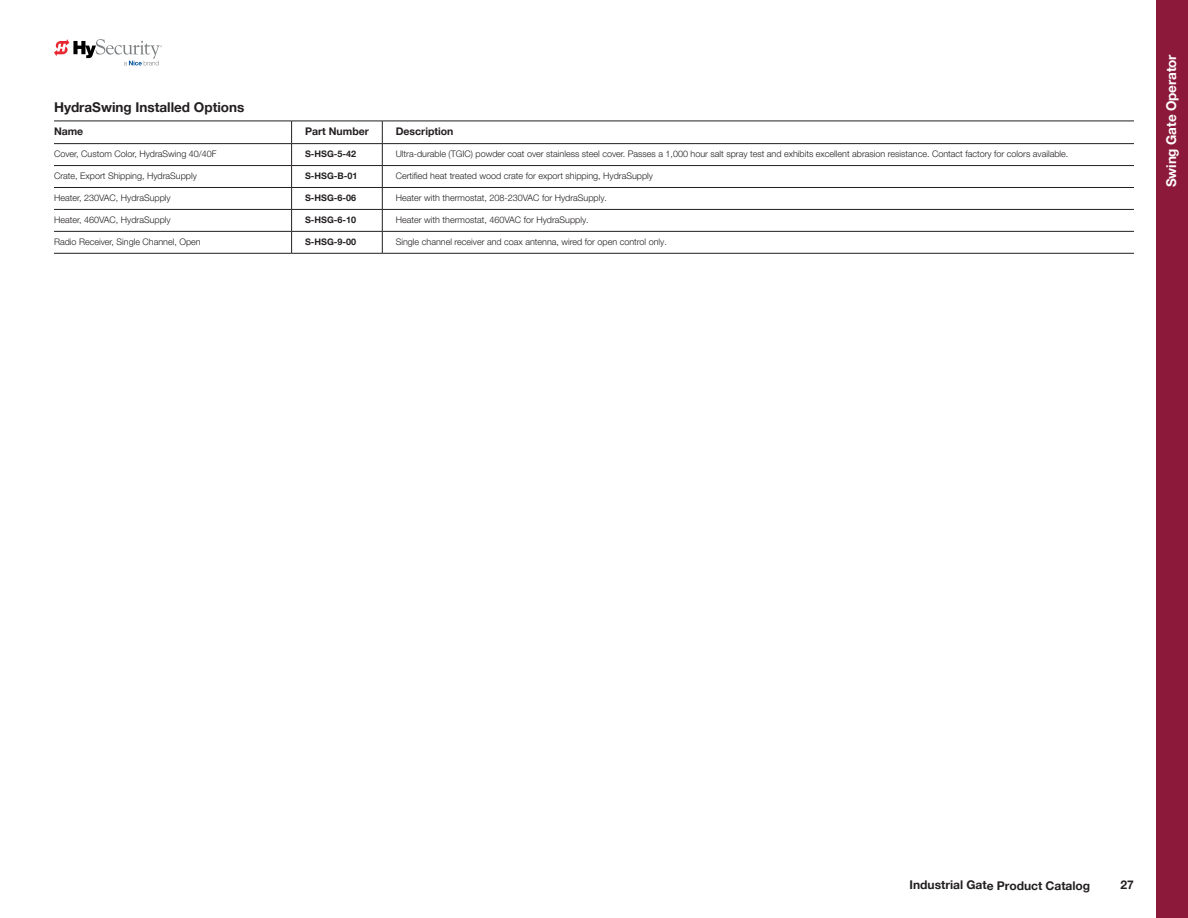
<style>
.page{position:relative;width:1188px;height:918px;background:#fff}
.page>*{position:absolute;margin:0;border:0;box-sizing:border-box;transform-origin:0 0}
.t1{font:700 13.5px "Helvetica Neue LT Pro";color:#231f20}
.t2{font:700 13.5px "Helvetica Neue LT Pro";letter-spacing:-.01em;color:#fff}
.t3{font:700 12px "Helvetica Neue LT Pro";letter-spacing:-.005em;color:#231f20}
.t4{font:700 10.5px "Helvetica Neue LT Pro";color:#231f20}
.t5{font:300 9px "Helvetica Neue LT Pro";color:#231f20}
.t6{font:700 9px "Helvetica Neue LT Pro";color:#231f20}
</style>
<div class="page">
<svg style="left:54px;top:39px;width:108px;height:26px"></svg>
<hr style="left:54px;top:121px;width:238px;height:1px;background:#231f20">
<hr style="left:292px;top:121px;width:90px;height:1px;background:#231f20">
<hr style="left:382px;top:121px;width:752px;height:1px;background:#231f20">
<hr style="left:54px;top:143px;width:238px;height:1px;background:#231f20">
<hr style="left:292px;top:143px;width:90px;height:1px;background:#231f20">
<hr style="left:382px;top:143px;width:752px;height:1px;background:#231f20">
<hr style="left:54px;top:165px;width:238px;height:1px;background:#231f20">
<hr style="left:292px;top:165px;width:90px;height:1px;background:#231f20">
<hr style="left:382px;top:165px;width:752px;height:1px;background:#231f20">
<hr style="left:54px;top:187px;width:238px;height:1px;background:#231f20">
<hr style="left:292px;top:187px;width:90px;height:1px;background:#231f20">
<hr style="left:382px;top:187px;width:752px;height:1px;background:#231f20">
<hr style="left:54px;top:209px;width:238px;height:1px;background:#231f20">
<hr style="left:292px;top:209px;width:90px;height:1px;background:#231f20">
<hr style="left:382px;top:209px;width:752px;height:1px;background:#231f20">
<hr style="left:54px;top:231px;width:238px;height:1px;background:#231f20">
<hr style="left:292px;top:231px;width:90px;height:1px;background:#231f20">
<svg style="left:291px;top:121px;width:1px;height:132px"></svg>
<hr style="left:382px;top:231px;width:752px;height:1px;background:#231f20">
<svg style="left:382px;top:121px;width:1px;height:132px"></svg>
<hr style="left:54px;top:253px;width:238px;height:1px;background:#231f20">
<hr style="left:292px;top:253px;width:90px;height:1px;background:#231f20">
<hr style="left:382px;top:253px;width:752px;height:1px;background:#231f20">
<div style="left:1156px;top:0;width:32px;height:918px;background:#8c1939"></div>
<h1 class="t1" style="left:54px;top:99px;width:192px">HydraSwing Installed Options</h1>
<p class="t4" style="left:54px;top:125px;width:31px">Name</p>
<p class="t4" style="left:305px;top:125px;width:65px">Part Number</p>
<p class="t4" style="left:396px;top:125px;width:59px">Description</p>
<p class="t5" style="left:54px;top:148px;width:164px">Cover, Custom Color, HydraSwing 40/40F</p>
<p class="t6" style="left:305px;top:148px;width:53px">S-HSG-5-42</p>
<p class="t5" style="left:396px;top:148px;width:674px">Ultra-durable (TGIC) powder coat over stainless steel cover. Passes a 1,000 hour salt spray test and exhibits excellent abrasion resistance. Contact factory for colors available.</p>
<p class="t5" style="left:54px;top:170px;width:144px">Crate, Export Shipping, HydraSupply</p>
<p class="t6" style="left:305px;top:170px;width:54px">S-HSG-B-01</p>
<p class="t5" style="left:396px;top:170px;width:259px">Certified heat treated wood crate for export shipping, HydraSupply</p>
<p class="t5" style="left:54px;top:192px;width:118px">Heater, 230VAC, HydraSupply</p>
<p class="t6" style="left:305px;top:192px;width:53px">S-HSG-6-06</p>
<p class="t5" style="left:396px;top:192px;width:213px">Heater with thermostat, 208-230VAC for HydraSupply.</p>
<p class="t5" style="left:54px;top:214px;width:118px">Heater, 460VAC, HydraSupply</p>
<p class="t6" style="left:305px;top:214px;width:53px">S-HSG-6-10</p>
<p class="t5" style="left:396px;top:214px;width:194px">Heater with thermostat, 460VAC for HydraSupply.</p>
<p class="t5" style="left:54px;top:236px;width:148px">Radio Receiver, Single Channel, Open</p>
<p class="t6" style="left:305px;top:236px;width:53px">S-HSG-9-00</p>
<p class="t5" style="left:396px;top:236px;width:273px">Single channel receiver and coax antenna, wired for open control only.</p>
<h1 class="t2" style="left:1163px;top:187px;width:134px;rotate:-90deg">Swing Gate Operator</h1>
<h2 class="t3" style="left:910px;top:878px;width:182px">Industrial Gate Product Catalog</h2>
<h2 class="t3" style="left:1121px;top:878px;width:15px">27</h2>
</div>
